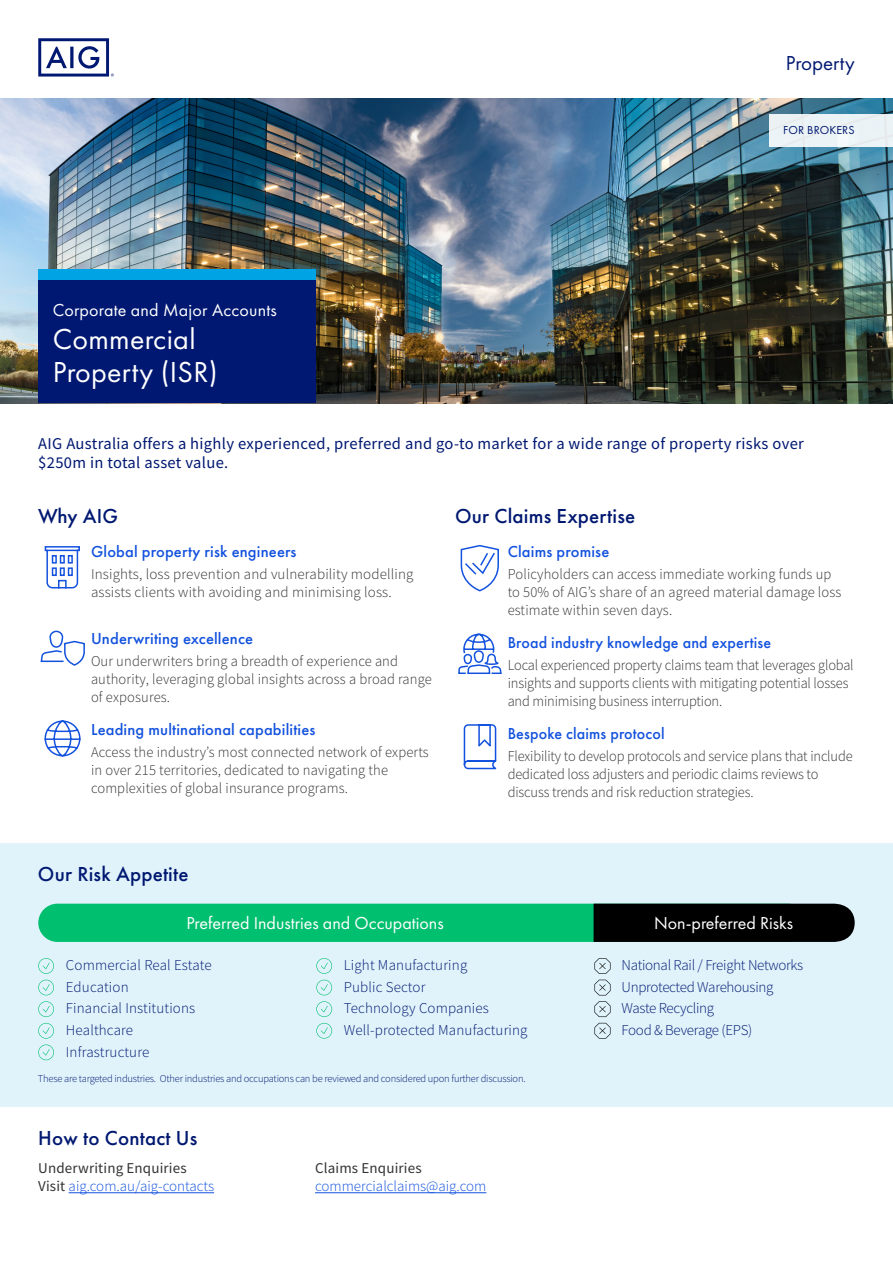
<style>
.page{position:relative;width:893px;height:1263px;background:#fff}
.page>*{position:absolute;margin:0;border:0;box-sizing:border-box;transform-origin:0 0}
.t1{font:30px/33px "Futura PT";letter-spacing:.01em;color:#fff}
.t2{font:500 21px "Futura PT";letter-spacing:.01em;color:#001871}
.t3{font:21px "Futura PT";color:#001871}
.t4{font:18px "Futura PT";color:#fff}
.t5{font:500 16.5px "Futura PT";letter-spacing:.01em;color:#1352de}
.t6{font:16.5px/19.8px "Source Sans Pro";letter-spacing:.02em;color:#001871}
.t7{font:300 15px/18px "Source Sans Pro";letter-spacing:.01em;color:#333}
.t8{font:300 15px/18px "Source Sans Pro";letter-spacing:-.01em;color:#333;scale:.96 1}
.t9{font:300 15px/21.6px "Source Sans Pro";letter-spacing:.01em;color:#001871}
.t10{font:300 15px/21.6px "Source Sans Pro";letter-spacing:-.02em;color:#001871}
.t11{font:15px/18px "Source Sans Pro";letter-spacing:.01em;color:#333}
.t12{font:300 15px "Source Sans Pro";color:#1352de}
.t13{font:12px "Futura PT";letter-spacing:.01em;color:#001871}
.t14{font:300 10.5px "Source Sans Pro";letter-spacing:-.02em;color:#001871}
.s1{font-weight:300;color:#1352de}
</style>
<div class="page">
<div style="left:0;top:843px;width:893px;height:263px;background:#e0f3fb"></div>
<div style="left:38px;top:904px;width:769px;height:38px;background:#00bf6f;border-radius:19px"></div>
<div style="left:594px;top:904px;width:261px;height:38px;background:#000"></div>
<svg style="left:38px;top:38px;width:76px;height:39px"></svg>
<img style="left:0;top:98px;width:893px;height:305px">
<div style="left:38px;top:269px;width:278px;height:17px;background:#00a4e4"></div>
<div style="left:38px;top:281px;width:278px;height:122px;background:#001871"></div>
<svg style="left:38px;top:958px;width:16px;height:16px"></svg>
<svg style="left:316px;top:958px;width:16px;height:16px"></svg>
<svg style="left:38px;top:980px;width:16px;height:15px"></svg>
<svg style="left:316px;top:980px;width:16px;height:15px"></svg>
<svg style="left:38px;top:1001px;width:16px;height:16px"></svg>
<svg style="left:316px;top:1001px;width:16px;height:16px"></svg>
<svg style="left:316px;top:1023px;width:16px;height:16px"></svg>
<svg style="left:38px;top:1023px;width:16px;height:37px"></svg>
<svg style="left:594px;top:958px;width:16px;height:16px"></svg>
<svg style="left:594px;top:980px;width:16px;height:15px"></svg>
<svg style="left:594px;top:1001px;width:16px;height:16px"></svg>
<svg style="left:594px;top:1023px;width:16px;height:16px"></svg>
<hr style="left:315px;top:1192px;width:171px;height:1px;background:#1352de">
<div style="left:770px;top:114px;width:123px;height:33px;background:#ebf3f6"></div>
<svg style="left:460px;top:544px;width:39px;height:48px"></svg>
<svg style="left:463px;top:724px;width:34px;height:46px"></svg>
<svg style="left:44px;top:720px;width:37px;height:37px"></svg>
<svg style="left:40px;top:630px;width:45px;height:36px"></svg>
<svg style="left:44px;top:546px;width:36px;height:43px"></svg>
<hr style="left:69px;top:1192px;width:145px;height:1px;background:#1352de">
<svg style="left:458px;top:633px;width:44px;height:41px"></svg>
<h2 class="t3" style="left:786px;top:50px;width:70px">Property</h2>
<p class="t4" style="left:53px;top:299px;width:225px">Corporate and Major Accounts</p>
<h1 class="t1" style="left:53px;top:322px;width:166px">Commercial<br>Property (ISR)</h1>
<p class="t13" style="left:783px;top:123px;width:73px">FOR BROKERS</p>
<p class="t6" style="left:38px;top:433px;width:767px">AIG Australia offers a highly experienced, preferred and go-to market for a wide range of property risks over $250m in total asset value.</p>
<h2 class="t2" style="left:38px;top:503px;width:81px">Why AIG</h2>
<h2 class="t2" style="left:455px;top:503px;width:182px">Our Claims Expertise</h2>
<p class="t5" style="left:91px;top:542px;width:207px">Global property risk engineers</p>
<p class="t7" style="left:91px;top:565px;width:324px">Insights, loss prevention and vulnerability modelling assists clients with avoiding and minimising loss.</p>
<p class="t5" style="left:91px;top:628px;width:164px">Underwriting excellence</p>
<p class="t7" style="left:91px;top:652px;width:342px">Our underwriters bring a breadth of experience and authority, leveraging global insights across a broad range of exposures.</p>
<p class="t5" style="left:91px;top:719px;width:226px">Leading multinational capabilities</p>
<p class="t7" style="left:91px;top:743px;width:339px">Access the industry’s most connected network of experts in over 215 territories, dedicated to navigating the complexities of global insurance programs.</p>
<h2 class="t2" style="left:38px;top:861px;width:152px">Our Risk Appetite</h2>
<p class="t5" style="left:508px;top:542px;width:103px">Claims promise</p>
<p class="t7" style="left:508px;top:565px;width:335px">Policyholders can access immediate working funds up to 50% of AIG’s share of an agreed material damage loss estimate within seven days.</p>
<p class="t5" style="left:508px;top:632px;width:265px">Broad industry knowledge and expertise</p>
<p class="t8" style="left:508px;top:656px;width:362px">Local experienced property claims team that leverages global insights and supports clients with mitigating potential losses and minimising business interruption.</p>
<p class="t5" style="left:508px;top:723px;width:158px">Bespoke claims protocol</p>
<p class="t8" style="left:508px;top:747px;width:361px">Flexibility to develop protocols and service plans that include dedicated loss adjusters and periodic claims reviews to discuss trends and risk reduction strategies.</p>
<p class="t4" style="left:186px;top:912px;width:259px">Preferred Industries and Occupations</p>
<p class="t4" style="left:654px;top:912px;width:141px">Non-preferred Risks</p>
<p class="t9" style="left:344px;top:954px;width:185px">Light Manufacturing<br>Public Sector<br>Technology Companies<br>Well-protected Manufacturing</p>
<p class="t10" style="left:622px;top:954px;width:183px">National Rail / Freight Networks<br>Unprotected Warehousing<br>Waste Recycling<br>Food &amp; Beverage (EPS)</p>
<p class="t9" style="left:66px;top:954px;width:147px">Commercial Real Estate<br>Education<br>Financial Institutions<br>Healthcare<br>Infrastructure</p>
<p class="t14" style="left:38px;top:1072px;width:489px">These are targeted industries. Other industries and occupations can be reviewed and considered upon further discussion.</p>
<h2 class="t2" style="left:38px;top:1125px;width:161px">How to Contact Us</h2>
<p class="t11" style="left:38px;top:1159px;width:177px">Underwriting Enquiries<br>Visit <span class="s1">aig.com.au/aig-contacts</span></p>
<p class="t11" style="left:315px;top:1159px;width:108px">Claims Enquiries</p>
<p class="t12" style="left:315px;top:1177px;width:173px">commercialclaims@aig.com</p>
</div>
